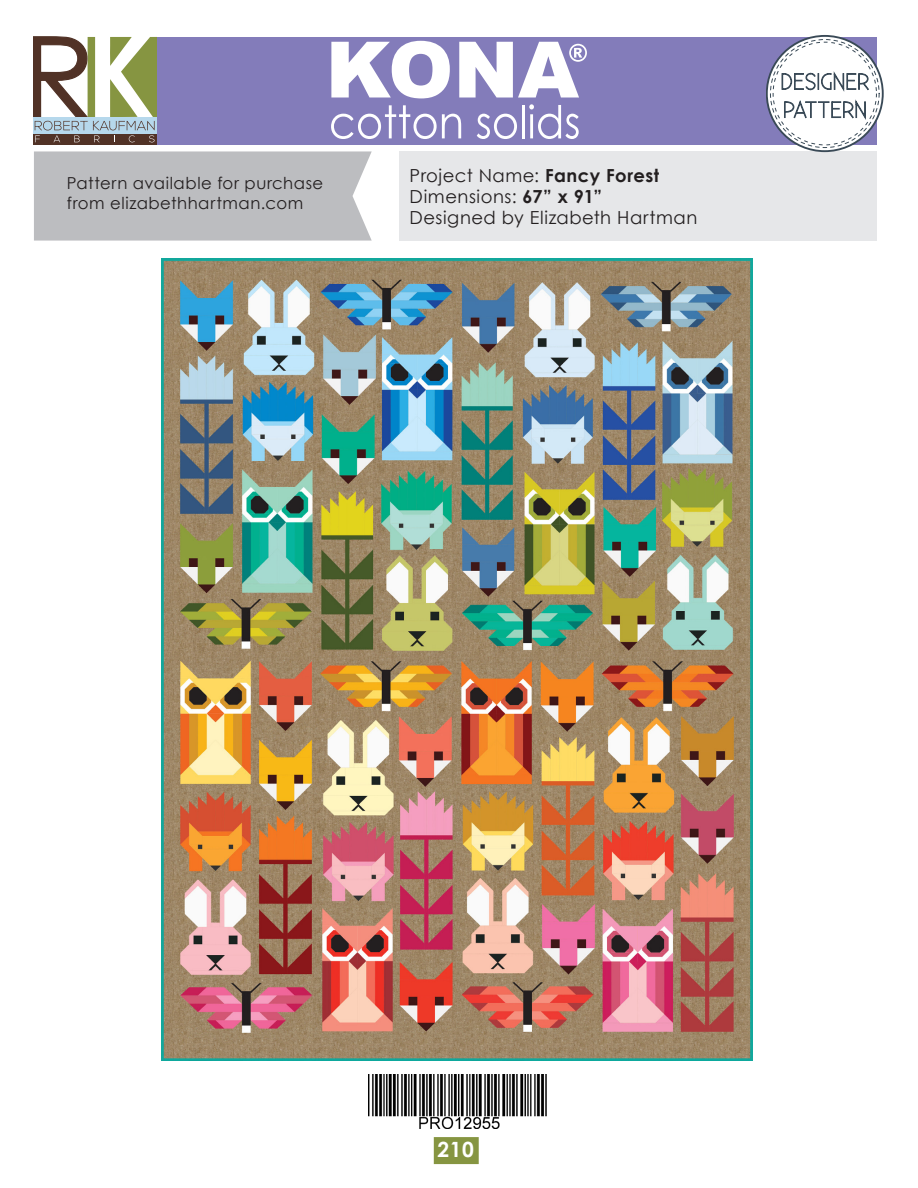
<style>
.page{position:relative;width:918px;height:1188px;background:#fff}
.page>*{position:absolute;margin:0;border:0;box-sizing:border-box;transform-origin:0 0}
.t1{font:700 21px "Century Gothic";color:#fff}
.t2{font:18px "Century Gothic";letter-spacing:.03em;color:#231f20}
.t3{font:16.5px/19.8px "Century Gothic";letter-spacing:.035em;color:#231f20}
.s1{font-weight:700}
</style>
<div class="page">
<img style="left:161px;top:259px;width:591px;height:801px">
<div style="left:400px;top:151px;width:477px;height:90px;background:#e6e7e9"></div>
<div style="left:34px;top:151px;width:338px;height:90px;background:#bcbdc0"></div>
<div style="left:152px;top:37px;width:725px;height:107px;background:#837cba"></div>
<svg style="left:331px;top:41px;width:119px;height:57px"></svg>
<svg style="left:459px;top:42px;width:128px;height:56px"></svg>
<svg style="left:331px;top:105px;width:130px;height:34px"></svg>
<svg style="left:477px;top:114px;width:40px;height:25px"></svg>
<hr style="left:522px;top:105px;width:3px;height:33px;background:#fff">
<svg style="left:529px;top:104px;width:50px;height:35px"></svg>
<svg style="left:767px;top:36px;width:116px;height:115px"></svg>
<div style="left:766px;top:35px;width:118px;height:117px;border:2px solid #3a4a57;border-radius:50%"></div>
<svg style="left:770px;top:40px;width:109px;height:108px"></svg>
<div style="left:773px;top:42px;width:103px;height:103px;background:#fff;border-radius:50%"></div>
<svg style="left:781px;top:71px;width:89px;height:51px"></svg>
<img style="left:369px;top:1075px;width:178px;height:54px">
<svg style="left:33px;top:37px;width:123px;height:108px"></svg>
<div style="left:434px;top:1137px;width:45px;height:27px;background:#869541"></div>
<p class="t3" style="left:67px;top:173px;width:258px">Pattern available for purchase from elizabethhartman.com</p>
<p class="t2" style="left:410px;top:163px;width:251px">Project Name: <span class="s1">Fancy Forest</span></p>
<p class="t2" style="left:410px;top:184px;width:194px">Dimensions: <span class="s1">67” x 91”</span></p>
<p class="t2" style="left:410px;top:205px;width:289px">Designed by Elizabeth Hartman</p>
<p class="t1" style="left:438px;top:1134px;width:38px">210</p>
</div>
